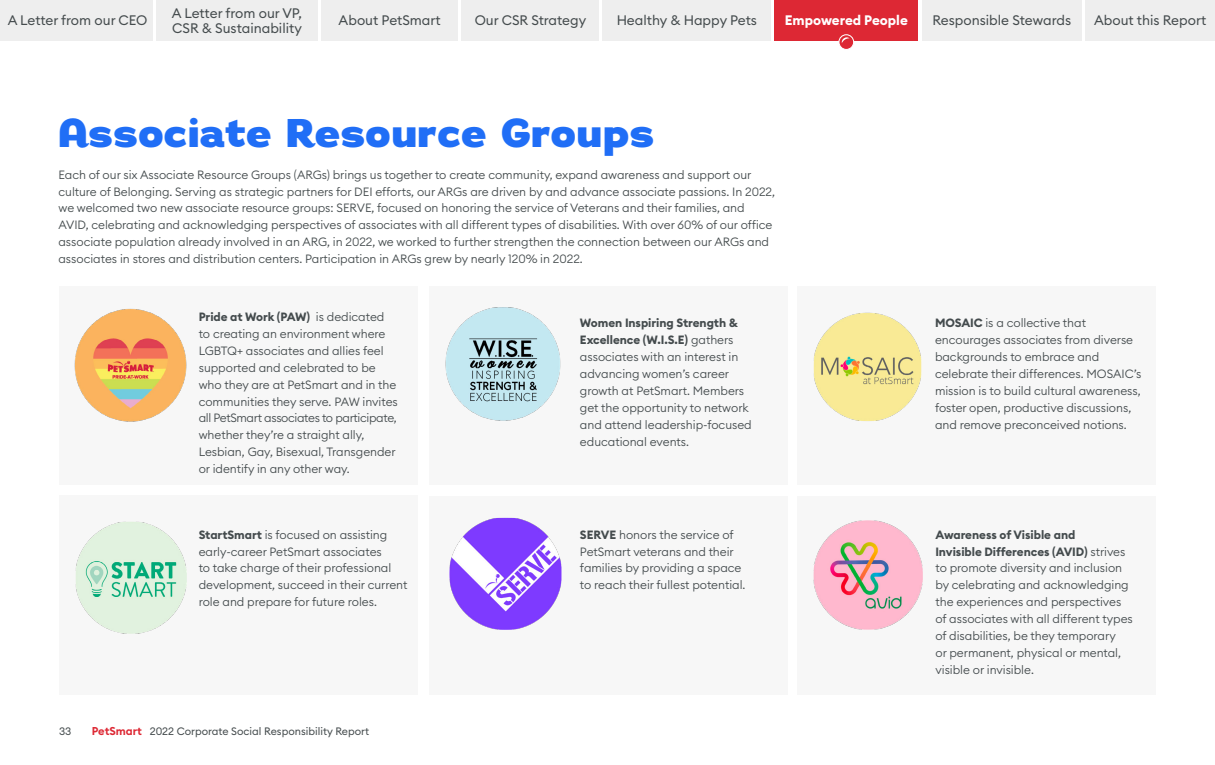
<style>
.page{position:relative;width:1215px;height:765px;background:#fff}
.page>*{position:absolute;margin:0;border:0;box-sizing:border-box;transform-origin:0 0}
.t1{font:40px "AFP Headline Ultra";color:#206ef6}
.t2{font:13.62px/14.9px "Euclid Circular B";color:#444b4d}
.t3{font:700 13.62px "Euclid Circular B";color:#fff}
.t4{font:300 11.88px/16.9px "Euclid Circular B";letter-spacing:-.005em;color:#444b4d}
.t5{font:10.62px "Euclid Circular B";color:#444b4d}
.s1{font-weight:700}
.s2{font-weight:600;font-size:11.25px;color:#dd2834}
</style>
<div class="page">
<div style="left:0;top:0;width:152px;height:40px;background:#eee"></div>
<div style="left:156px;top:0;width:162px;height:40px;background:#eee"></div>
<div style="left:321px;top:0;width:137px;height:40px;background:#eee"></div>
<div style="left:462px;top:0;width:137px;height:40px;background:#eee"></div>
<div style="left:603px;top:0;width:168px;height:40px;background:#eee"></div>
<div style="left:775px;top:0;width:143px;height:40px;background:#dd2834"></div>
<div style="left:922px;top:0;width:160px;height:40px;background:#eee"></div>
<div style="left:1085px;top:0;width:130px;height:40px;background:#eee"></div>
<div style="left:59px;top:286px;width:359px;height:199px;background:#f7f7f7"></div>
<div style="left:429px;top:286px;width:359px;height:199px;background:#f7f7f7"></div>
<div style="left:429px;top:496px;width:359px;height:199px;background:#f7f7f7"></div>
<div style="left:798px;top:286px;width:358px;height:199px;background:#f7f7f7"></div>
<div style="left:798px;top:496px;width:358px;height:199px;background:#f7f7f7"></div>
<div style="left:59px;top:495px;width:359px;height:200px;background:#f7f7f7"></div>
<img style="left:814px;top:312px;width:107px;height:109px">
<img style="left:72px;top:307px;width:117px;height:117px;border-radius:58px">
<img style="left:76px;top:522px;width:111px;height:112px">
<img style="left:449px;top:518px;width:112px;height:112px">
<img style="left:813px;top:520px;width:110px;height:110px">
<img style="left:441px;top:304px;width:124px;height:124px;border-radius:62px">
<svg style="left:839px;top:35px;width:15px;height:14px"></svg>
<div style="left:838px;top:34px;width:16px;height:16px;border:1px solid #fff;border-radius:50%"></div>
<svg style="left:842px;top:37px;width:8px;height:6px"></svg>
<p class="t2" style="left:8px;top:13px;width:141px">A Letter from our CEO</p>
<p class="t2" style="left:172px;top:5px;width:131px">A Letter from our VP,<br>CSR &amp; Sustainability</p>
<p class="t2" style="left:339px;top:13px;width:104px">About PetSmart</p>
<p class="t2" style="left:475px;top:13px;width:113px">Our CSR Strategy</p>
<p class="t2" style="left:617px;top:13px;width:142px">Healthy &amp; Happy Pets</p>
<p class="t3" style="left:785px;top:11px;width:124px">Empowered People</p>
<p class="t2" style="left:932px;top:13px;width:140px">Responsible Stewards</p>
<p class="t2" style="left:1094px;top:13px;width:114px">About this Report</p>
<h1 class="t1" style="left:58px;top:107px;width:598px">Associate Resource Groups</h1>
<p class="t4" style="left:58px;top:166px;width:718px">Each of our six Associate Resource Groups (ARGs) brings us together to create community, expand awareness and support our culture of Belonging. Serving as strategic partners for DEI efforts, our ARGs are driven by and advance associate passions. In 2022, we welcomed two new associate resource groups: SERVE, focused on honoring the service of Veterans and their families, and AVID, celebrating and acknowledging perspectives of associates with all different types of disabilities. With over 60% of our office associate population already involved in an ARG, in 2022, we worked to further strengthen the connection between our ARGs and associates in stores and distribution centers. Participation in ARGs grew by nearly 120% in 2022.</p>
<p class="t4" style="left:199px;top:308px;width:201px"><span class="s1">Pride at Work (PAW)</span> is dedicated to creating an environment where LGBTQ+ associates and allies feel supported and celebrated to be who they are at PetSmart and in the communities they serve. PAW invites all PetSmart associates to participate, whether they’re a straight ally, Lesbian, Gay, Bisexual, Transgender or identify in any other way.</p>
<p class="t4" style="left:580px;top:315px;width:173px"><span class="s1">Women Inspiring Strength &amp;<br>Excellence (W.I.S.E)</span> gathers associates with an interest in advancing women’s career growth at PetSmart. Members get the opportunity to network and attend leadership-focused educational events.</p>
<p class="t4" style="left:935px;top:315px;width:208px"><span class="s1">MOSAIC</span> is a collective that encourages associates from diverse backgrounds to embrace and celebrate their differences. MOSAIC’s mission is to build cultural awareness, foster open, productive discussions, and remove preconceived notions.</p>
<p class="t4" style="left:199px;top:526px;width:210px"><span class="s1">StartSmart</span> is focused on assisting early-career PetSmart associates<br>to take charge of their professional development, succeed in their current role and prepare for future roles.</p>
<p class="t4" style="left:580px;top:526px;width:167px"><span class="s1">SERVE</span> honors the service of<br>PetSmart veterans and their families by providing a space to reach their fullest potential.</p>
<p class="t4" style="left:935px;top:526px;width:199px"><span class="s1">Awareness of Visible and<br>Invisible Differences (AVID)</span> strives to promote diversity and inclusion by celebrating and acknowledging the experiences and perspectives of associates with all different types of disabilities, be they temporary<br>or permanent, physical or mental, visible or invisible.</p>
<p class="t5" style="left:59px;top:725px;width:14px">33</p>
<p class="t5" style="left:92px;top:725px;width:279px"><span class="s2">PetSmart</span> 2022 Corporate Social Responsibility Report</p>
</div>
